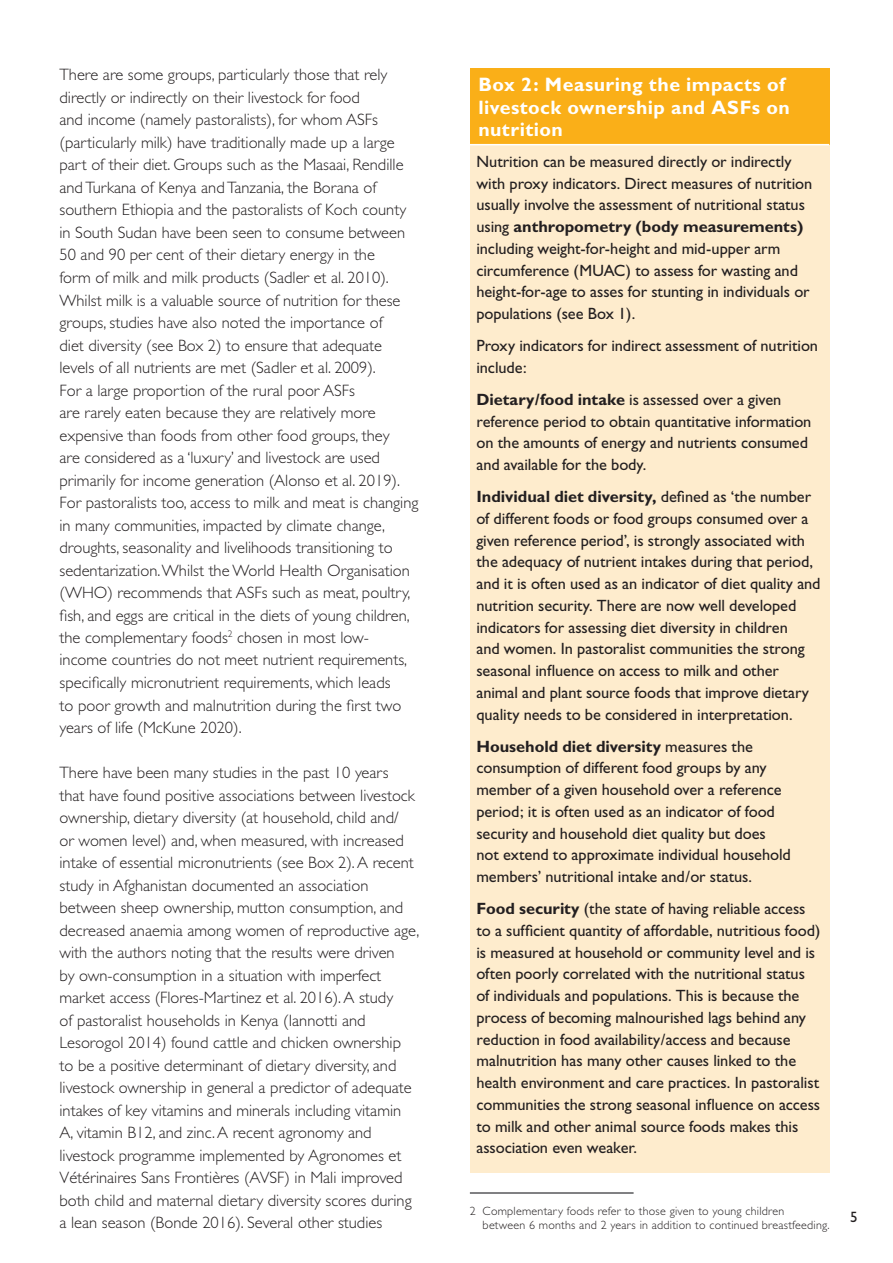
<style>
.page{position:relative;width:893px;height:1263px;background:#fff}
.page>*{position:absolute;margin:0;border:0;box-sizing:border-box;transform-origin:0 0}
.t1{font:700 19.5px/22.5px "Gill Sans";letter-spacing:.025em;color:#fff}
.t2{font:300 16.5px/22.5px "Gill Sans";color:#231f20}
.t3{font:16.35px/21.8px "Gill Sans";letter-spacing:-.005em;color:#231f20}
.t4{font:15px "Gill Sans";color:#231f20}
.t5{font:300 12px/13.5px "Gill Sans";letter-spacing:.02em;color:#231f20}
.s1{font-weight:700}
</style>
<div class="page">
<div style="left:470px;top:129px;width:359px;height:1043px;background:#feeccd"></div>
<hr style="left:470px;top:1192px;width:164px;height:2px;background:#57585a">
<div style="left:470px;top:68px;width:359px;height:77px;background:#faaf18"></div>
<hr style="left:470px;top:144px;width:359px;height:1px;background:#fff">
<p class="t2" style="left:60px;top:64px;width:360px">There are some groups, particularly those that rely directly or indirectly on their livestock for food<br>and income (namely pastoralists), for whom ASFs (particularly milk) have traditionally made up a large part of their diet. Groups such as the Masaai, Rendille and Turkana of Kenya and Tanzania, the Borana of southern Ethiopia and the pastoralists of Koch county in South Sudan have been seen to consume between 50 and 90 per cent of their dietary energy in the<br>form of milk and milk products (Sadler et al. 2010).<br>Whilst milk is a valuable source of nutrition for these groups, studies have also noted the importance of<br>diet diversity (see Box 2) to ensure that adequate levels of all nutrients are met (Sadler et al. 2009).<br>For a large proportion of the rural poor ASFs<br>are rarely eaten because they are relatively more expensive than foods from other food groups, they<br>are considered as a ‘luxury’ and livestock are used primarily for income generation (Alonso et al. 2019).<br>For pastoralists too, access to milk and meat is changing in many communities, impacted by climate change, droughts, seasonality and livelihoods transitioning to sedentarization. Whilst the World Health Organisation (WHO) recommends that ASFs such as meat, poultry, fish, and eggs are critical in the diets of young children, the complementary foods<sup>2</sup> chosen in most low&shy;income countries do not meet nutrient requirements, specifically micronutrient requirements, which leads<br>to poor growth and malnutrition during the first two years of life (McKune 2020).</p>
<p class="t2" style="left:60px;top:761px;width:361px">There have been many studies in the past 10 years<br>that have found positive associations between livestock ownership, dietary diversity (at household, child and/<br>or women level) and, when measured, with increased intake of essential micronutrients (see Box 2). A recent study in Afghanistan documented an association between sheep ownership, mutton consumption, and decreased anaemia among women of reproductive age, with the authors noting that the results were driven<br>by own-consumption in a situation with imperfect market access (Flores-Martinez et al. 2016). A study<br>of pastoralist households in Kenya (Iannotti and Lesorogol 2014) found cattle and chicken ownership<br>to be a positive determinant of dietary diversity, and livestock ownership in general a predictor of adequate intakes of key vitamins and minerals including vitamin<br>A, vitamin B12, and zinc. A recent agronomy and livestock programme implemented by Agronomes et Vétérinaires Sans Frontières (AVSF) in Mali improved both child and maternal dietary diversity scores during a lean season (Bonde 2016). Several other studies</p>
<p class="t1" style="left:478px;top:73px;width:313px">Box 2: Measuring the impacts of livestock ownership and ASFs on nutrition</p>
<p class="t3" style="left:476px;top:150px;width:337px">Nutrition can be measured directly or indirectly with proxy indicators. Direct measures of nutrition usually involve the assessment of nutritional status using <span class="s1">anthropometry (body measurements) </span>including weight-for-height and mid-upper arm circumference (MUAC) to assess for wasting and height-for-age to asses for stunting in individuals or populations (see Box 1).</p>
<p class="t3" style="left:476px;top:335px;width:343px">Proxy indicators for indirect assessment of nutrition include:</p>
<p class="t3" style="left:476px;top:388px;width:337px"><span class="s1">Dietary/food intake</span> is assessed over a given reference period to obtain quantitative information on the amounts of energy and nutrients consumed and available for the body.</p>
<p class="t3" style="left:476px;top:486px;width:346px"><span class="s1">Individual diet diversity,</span> defined as ‘the number of different foods or food groups consumed over a given reference period’, is strongly associated with the adequacy of nutrient intakes during that period, and it is often used as an indicator of diet quality and nutrition security. There are now well developed indicators for assessing diet diversity in children<br>and women. In pastoralist communities the strong seasonal influence on access to milk and other animal and plant source foods that improve dietary quality needs to be considered in interpretation.</p>
<p class="t3" style="left:476px;top:735px;width:316px"><span class="s1">Household diet diversity</span> measures the consumption of different food groups by any member of a given household over a reference period; it is often used as an indicator of food security and household diet quality but does not extend to approximate individual household members’ nutritional intake and/or status.</p>
<p class="t3" style="left:476px;top:898px;width:345px"><span class="s1">Food security</span> (the state of having reliable access to a sufficient quantity of affordable, nutritious food) is measured at household or community level and is often poorly correlated with the nutritional status of individuals and populations. This is because the process of becoming malnourished lags behind any reduction in food availability/access and because malnutrition has many other causes linked to the health environment and care practices. In pastoralist communities the strong seasonal influence on access to milk and other animal source foods makes this association even weaker.</p>
<p class="t5" style="left:483px;top:1204px;width:348px;text-indent:-13px">2 Complementary foods refer to those given to young children between 6 months and 2 years in addition to continued breastfeeding.</p>
<p class="t4" style="left:850px;top:1209px;width:9px">5</p>
</div>
